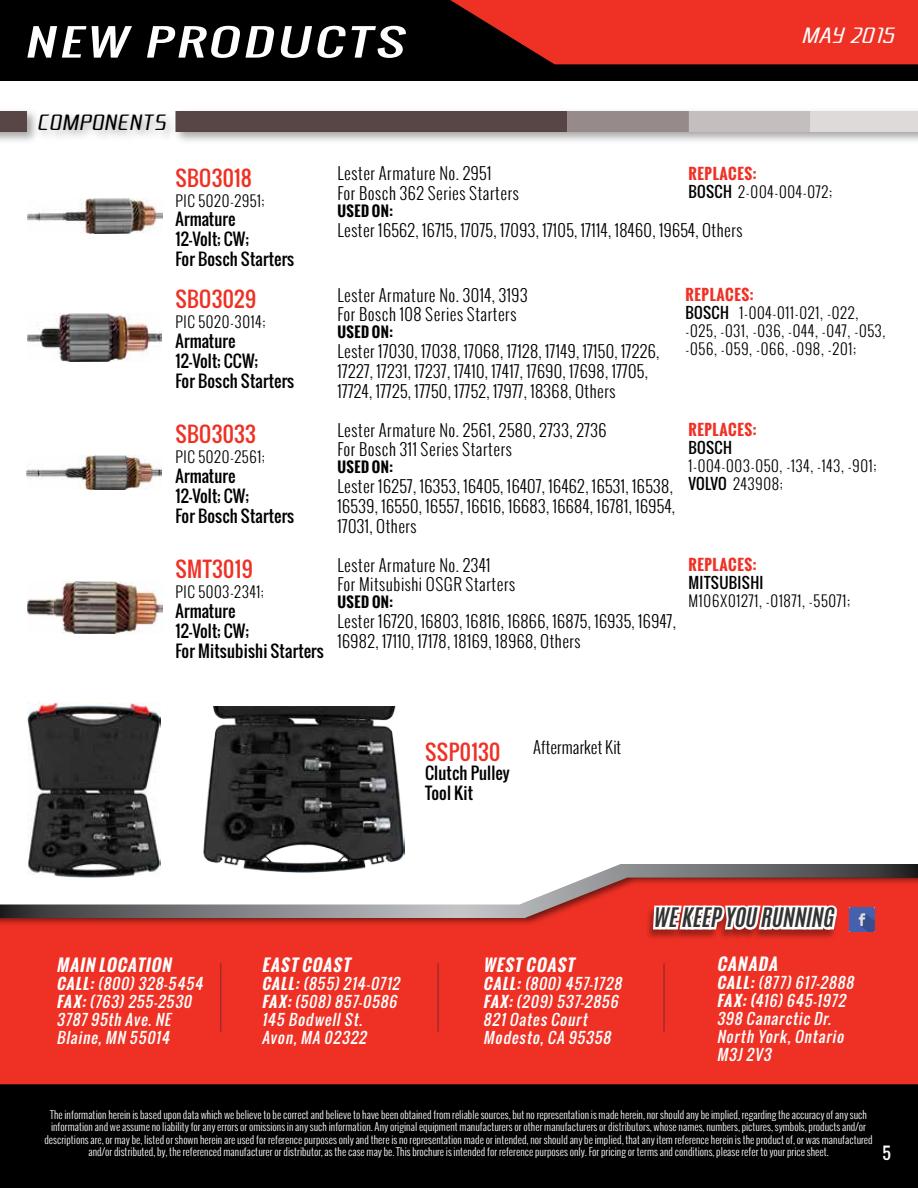
<style>
.page{position:relative;width:918px;height:1188px;background:#fff}
.page>*{position:absolute;margin:0;border:0;box-sizing:border-box;transform-origin:0 0}
.t1{font:italic 36px "Oswald";color:#fff;scale:1.5 1}
.t2{font:italic 700 22.5px "Antonio";color:#333334}
.t3{font:21px "Oswald";letter-spacing:.02em;color:#ee3124}
.t4{font:21px "Acute";letter-spacing:.025em;color:#000}
.t5{font:21px "Acute";color:#fff}
.t6{font:300 16.5px/19.8px "Oswald";letter-spacing:.025em;color:#000}
.t7{font:16.5px/19.8px "Oswald";letter-spacing:.01em;color:#000}
.t8{font:italic 700 16.5px "Oswald";color:#fff}
.t9{font:300 16.5px "Oswald";color:#000}
.t10{font:16.5px "Oswald";color:#fff}
.t11{font:italic 15px/18px "Oswald";color:#fff}
.t12{font:300 15px/18px "Oswald";letter-spacing:.05em;color:#000}
.t13{font:700 15px "Oswald";letter-spacing:.04em;color:#ee3124}
.t14{font:15px "Oswald";letter-spacing:.025em;color:#000}
.t15{font:700 14.25px "Oswald";letter-spacing:.03em;color:#000}
.t16{font:300 10.5px/12.6px "Oswald";color:#fff;text-align:center}
.s1{font-weight:700;color:#ee3124}
.s2{font-weight:400}
.s3{font-weight:700}
</style>
<div class="page">
<div style="left:0;top:0;width:918px;height:81px;background:#000"></div>
<svg style="left:450px;top:0;width:468px;height:64px;background:#d32b1f"></svg>
<div style="left:0;top:1080px;width:918px;height:108px;background:#000"></div>
<svg style="left:160px;top:864px;width:758px;height:11px"></svg>
<div style="left:0;top:875px;width:918px;height:210px;background:#000;opacity:.52"></div>
<div style="left:644px;top:905px;width:195px;height:35px;background:#000;opacity:.35"></div>
<svg style="left:651px;top:864px;width:189px;height:154px;background:#df5249"></svg>
<hr style="left:220px;top:963px;width:1px;height:69px;background:#a32b2a">
<hr style="left:437px;top:963px;width:2px;height:69px;background:#a32b2a">
<hr style="left:663px;top:963px;width:2px;height:69px;background:#a32b2a">
<img style="left:850px;top:908px;width:24px;height:24px">
<img style="left:202px;top:707px;width:203px;height:166px">
<img style="left:27px;top:702px;width:133px;height:175px">
<img style="left:27px;top:582px;width:135px;height:51px">
<img style="left:27px;top:455px;width:135px;height:35px">
<img style="left:27px;top:313px;width:135px;height:49px">
<img style="left:27px;top:198px;width:135px;height:36px">
<div style="left:0;top:108px;width:40px;height:37px;background:#000;opacity:.35"></div>
<div style="left:0;top:111px;width:27px;height:21px;background:#584545"></div>
<div style="left:172px;top:108px;width:746px;height:37px;background:#000;opacity:.35"></div>
<div style="left:175px;top:111px;width:743px;height:21px;background:#584545"></div>
<div style="left:567px;top:111px;width:121px;height:21px;background:#968a8a"></div>
<div style="left:689px;top:111px;width:121px;height:21px;background:#c5bebe"></div>
<div style="left:810px;top:111px;width:108px;height:21px;background:#dedada"></div>
<div style="left:35px;top:110px;width:143px;height:32px;background:#000;opacity:.35"></div>
<h1 class="t1" style="left:24px;top:15px;width:261px">NEW PRODUCTS</h1>
<h3 class="t5" style="left:801px;top:22px;width:97px">MAY 2015</h3>
<h3 class="t4" style="left:37px;top:109px;width:131px">COMPONENTS</h3>
<h3 class="t3" style="left:176px;top:162px;width:78px">SBO3018</h3>
<h3 class="t12" style="left:176px;top:191px;width:91px">PIC 5020-2951;</h3>
<h3 class="t7" style="left:176px;top:209px;width:120px">Armature<br>12-Volt; CW;<br>For Bosch Starters</h3>
<h3 class="t3" style="left:176px;top:283px;width:82px">SBO3029</h3>
<h3 class="t12" style="left:176px;top:313px;width:91px">PIC 5020-3014;</h3>
<h3 class="t7" style="left:176px;top:331px;width:120px">Armature<br>12-Volt; CCW;<br>For Bosch Starters</h3>
<h3 class="t3" style="left:175px;top:418px;width:82px">SBO3033</h3>
<h3 class="t12" style="left:175px;top:448px;width:91px">PIC 5020-2561;</h3>
<h3 class="t7" style="left:175px;top:466px;width:120px">Armature<br>12-Volt; CW;<br>For Bosch Starters</h3>
<h3 class="t3" style="left:176px;top:553px;width:79px">SMT3019</h3>
<h3 class="t12" style="left:176px;top:583px;width:90px">PIC 5003-2341;</h3>
<h3 class="t7" style="left:176px;top:601px;width:150px">Armature<br>12-Volt; CW;<br>For Mitsubishi Starters</h3>
<h3 class="t6" style="left:338px;top:163px;width:183px">Lester Armature No. 2951<br>For Bosch 362 Series Starters</h3>
<h3 class="t15" style="left:338px;top:200px;width:57px">USED ON:</h3>
<h3 class="t6" style="left:338px;top:220px;width:406px">Lester 16562, 16715, 17075, 17093, 17105, 17114, 18460, 19654, Others</h3>
<h3 class="t12" style="left:689px;top:165px;width:145px"><span class="s1">REPLACES:<br></span><span class="s2">BOSCH</span> 2-004-004-072;</h3>
<h3 class="t6" style="left:338px;top:285px;width:192px">Lester Armature No. 3014, 3193<br>For Bosch 108 Series Starters</h3>
<h3 class="t15" style="left:338px;top:322px;width:57px">USED ON:</h3>
<h3 class="t6" style="left:338px;top:341px;width:323px">Lester 17030, 17038, 17068, 17128, 17149, 17150, 17226,<br>17227, 17231, 17237, 17410, 17417, 17690, 17698, 17705,<br>17724, 17725, 17750, 17752, 17977, 18368, Others</h3>
<h3 class="t6" style="left:337px;top:420px;width:270px">Lester Armature No. 2561, 2580, 2733, 2736<br>For Bosch 311 Series Starters</h3>
<h3 class="t15" style="left:337px;top:457px;width:57px">USED ON:</h3>
<h3 class="t6" style="left:337px;top:476px;width:339px">Lester 16257, 16353, 16405, 16407, 16462, 16531, 16538,<br>16539, 16550, 16557, 16616, 16683, 16684, 16781, 16954,<br>17031, Others</h3>
<h3 class="t6" style="left:338px;top:555px;width:179px">Lester Armature No. 2341<br>For Mitsubishi OSGR Starters</h3>
<h3 class="t15" style="left:338px;top:592px;width:57px">USED ON:</h3>
<h3 class="t6" style="left:338px;top:611px;width:340px">Lester 16720, 16803, 16816, 16866, 16875, 16935, 16947,<br>16982, 17110, 17178, 18169, 18968, Others</h3>
<h3 class="t12" style="left:686px;top:286px;width:201px"><span class="s1">REPLACES:<br></span><span class="s2">BOSCH</span> 1-004-011-021, -022, -025, -031, -036, -044, -047, -053, -056, -059, -066, -098, -201;</h3>
<h3 class="t13" style="left:689px;top:419px;width:70px">REPLACES:</h3>
<h3 class="t14" style="left:689px;top:437px;width:45px">BOSCH</h3>
<h3 class="t12" style="left:689px;top:457px;width:190px">1-004-003-050, -134, -143, -901;<br><span class="s2">VOLVO</span> 243908;</h3>
<h3 class="t13" style="left:689px;top:554px;width:70px">REPLACES:</h3>
<h3 class="t14" style="left:689px;top:572px;width:77px">MITSUBISHI</h3>
<h3 class="t12" style="left:689px;top:592px;width:163px">M106X01271, -01871, -55071;</h3>
<h3 class="t3" style="left:425px;top:736px;width:77px">SSP0130</h3>
<h3 class="t7" style="left:425px;top:763px;width:86px">Clutch Pulley<br>Tool Kit</h3>
<h3 class="t9" style="left:533px;top:736px;width:90px">Aftermarket Kit</h3>
<h2 class="t2" style="left:652px;top:901px;width:188px">WEKEEPYOURUNNING</h2>
<h3 class="t8" style="left:56px;top:953px;width:120px">MAIN LOCATION</h3>
<h3 class="t11" style="left:56px;top:974px;width:151px"><span class="s3">CALL:</span>(800)328-5454<br><span class="s3">FAX:</span>(763)255-2530<br>3787 95th Ave.NE<br>Blaine,MN 55014</h3>
<h3 class="t8" style="left:262px;top:953px;width:94px">EAST COAST</h3>
<h3 class="t11" style="left:262px;top:974px;width:143px"><span class="s3">CALL:</span>(855)214-0712<br><span class="s3">FAX:</span>(508)857-0586<br>145 BodwellSt.<br>Avon,MA 02322</h3>
<h3 class="t8" style="left:483px;top:953px;width:97px">WEST COAST</h3>
<h3 class="t11" style="left:483px;top:974px;width:143px"><span class="s3">CALL:</span>(800)457-1728<br><span class="s3">FAX:</span>(209)537-2856<br>821Oates Court<br>Modesto,CA 95358</h3>
<h3 class="t8" style="left:717px;top:952px;width:66px">CANADA</h3>
<h3 class="t11" style="left:717px;top:974px;width:142px"><span class="s3">CALL:</span>(877)617-2888<br><span class="s3">FAX:(</span>416)645-1972<br>398 Canarctic Dr.<br>North York,Ontario<br>M3J2V3</h3>
<p class="t16" style="left:44px;top:1108px;width:830px">The information herein is based upon data which we believe to be correct and believe to have been obtained from reliable sources, but no representation is made herein, nor should any be implied, regarding the accuracy of any such information and we assume no liability for any errors or omissions in any such information. Any original equipment manufacturers or other manufacturers or distributors, whose names, numbers, pictures, symbols, products and/or descriptions are, or may be, listed or shown herein are used for reference purposes only and there is no representation made or intended, nor should any be implied, that any item reference herein is the product of, or was manufactured and/or distributed, by, the referenced manufacturer or distributor, as the case may be. This brochure is intended for reference purposes only. For pricing or terms and conditions, please refer to your price sheet.</p>
<h3 class="t10" style="left:883px;top:1141px;width:10px">5</h3>
</div>
